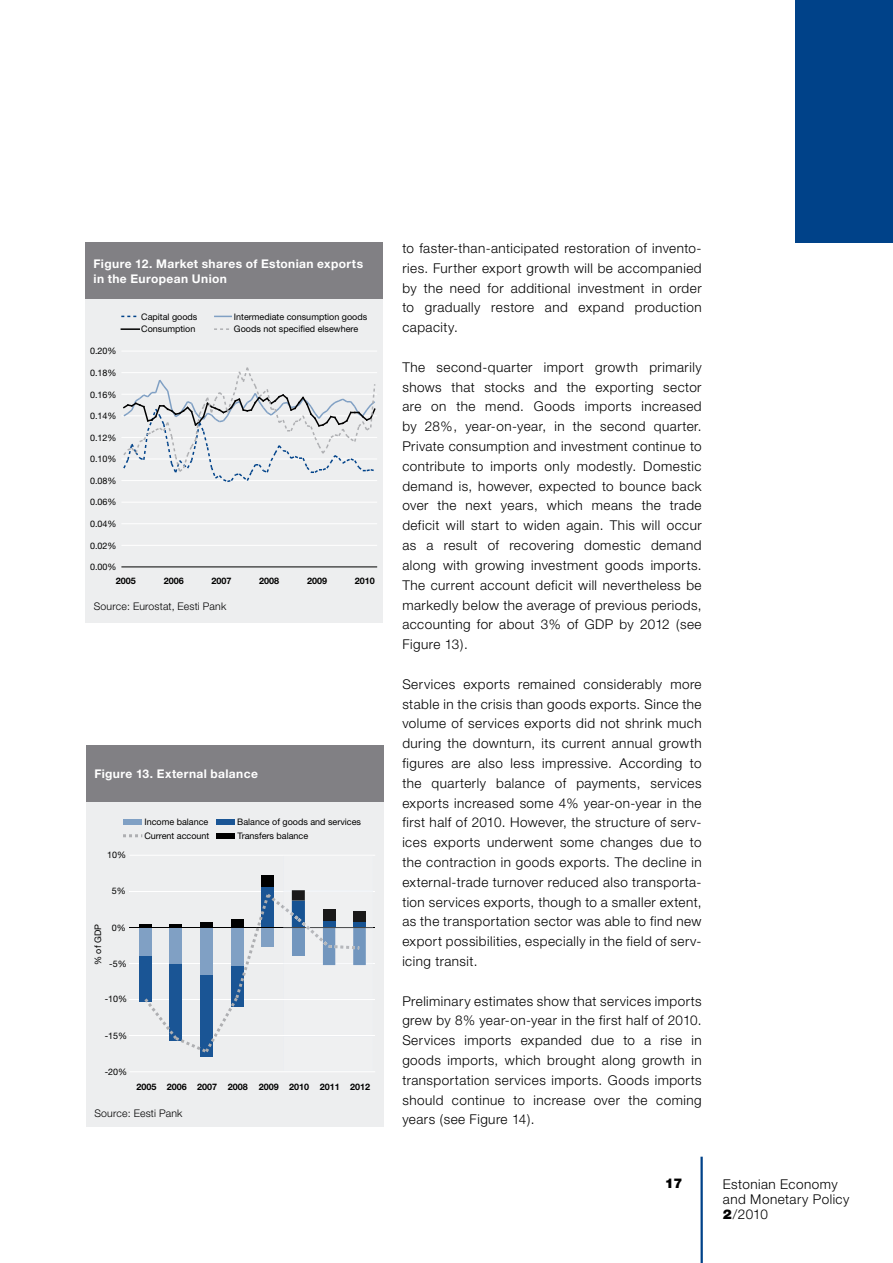
<style>
.page{position:relative;width:893px;height:1263px;background:#fff}
.page>*{position:absolute;margin:0;border:0;box-sizing:border-box;transform-origin:0 0}
.t1{font:300 13.5px/19.8px "Helvetica Neue";letter-spacing:.035em;color:#000;text-align:justify}
.t2{font:900 13.5px "Helvetica Neue";color:#000}
.t3{font:700 12px/15px "Helvetica Neue";letter-spacing:.035em;color:#fff}
.t4{font:300 10.5px "Helvetica Neue";letter-spacing:.02em;color:#000}
.t5{font:9px "Helvetica Neue";color:#000}
.t6{font:700 9px "Helvetica Neue";color:#000}
.s1{font-weight:900}
</style>
<div class="page">
<div style="left:795px;top:0;width:98px;height:242px;background:#004289"></div>
<hr style="left:700px;top:1157px;width:3px;height:106px;background:#004289">
<div style="left:85px;top:306px;width:298px;height:290px;background:#edeeef"></div>
<hr style="left:122px;top:545px;width:255px;height:1px;background:#fff">
<hr style="left:122px;top:523px;width:255px;height:1px;background:#fff">
<hr style="left:122px;top:502px;width:255px;height:1px;background:#fff">
<hr style="left:122px;top:351px;width:255px;height:1px;background:#fff">
<hr style="left:122px;top:566px;width:255px;height:1px;background:#000">
<svg style="left:122px;top:367px;width:255px;height:116px"></svg>
<svg style="left:121px;top:316px;width:16px;height:1px"></svg>
<svg style="left:214px;top:316px;width:18px;height:1px"></svg>
<svg style="left:121px;top:328px;width:18px;height:2px"></svg>
<svg style="left:214px;top:328px;width:15px;height:2px"></svg>
<div style="left:85px;top:242px;width:298px;height:57px;background:#818084"></div>
<div style="left:85px;top:588px;width:298px;height:35px;background:#edeeef"></div>
<div style="left:86px;top:806px;width:298px;height:297px;background:#edeeef"></div>
<hr style="left:130px;top:1071px;width:245px;height:1px;background:#fff">
<hr style="left:130px;top:1035px;width:245px;height:1px;background:#fff">
<hr style="left:130px;top:999px;width:245px;height:1px;background:#fff">
<hr style="left:130px;top:963px;width:245px;height:1px;background:#fff">
<hr style="left:130px;top:891px;width:245px;height:1px;background:#fff">
<hr style="left:130px;top:855px;width:245px;height:1px;background:#fff">
<div style="left:139px;top:928px;width:12px;height:28px;background:#80a0c4"></div>
<div style="left:139px;top:956px;width:12px;height:46px;background:#1a5595"></div>
<hr style="left:139px;top:924px;width:12px;height:4px;background:#000">
<hr style="left:130px;top:927px;width:245px;height:1px;background:#000">
<div style="left:123px;top:819px;width:19px;height:6px;background:#80a0c4"></div>
<div style="left:216px;top:819px;width:19px;height:6px;background:#1a5595"></div>
<div style="left:216px;top:833px;width:19px;height:5px;background:#000"></div>
<svg style="left:123px;top:834px;width:19px;height:3px"></svg>
<svg style="left:144px;top:875px;width:229px;height:182px"></svg>
<div style="left:86px;top:745px;width:298px;height:57px;background:#818084"></div>
<div style="left:86px;top:1100px;width:298px;height:27px;background:#edeeef"></div>
<p class="t3" style="left:94px;top:256px;width:271px">Figure 12. Market shares of Estonian exports in the European Union</p>
<p class="t5" style="left:90px;top:346px;width:28px">0.20%</p>
<p class="t5" style="left:90px;top:367px;width:28px">0.18%</p>
<p class="t5" style="left:90px;top:389px;width:28px">0.16%</p>
<p class="t5" style="left:90px;top:411px;width:28px">0.14%</p>
<p class="t5" style="left:90px;top:432px;width:28px">0.12%</p>
<p class="t5" style="left:90px;top:454px;width:28px">0.10%</p>
<p class="t5" style="left:90px;top:475px;width:28px">0.08%</p>
<p class="t5" style="left:90px;top:497px;width:28px">0.06%</p>
<p class="t5" style="left:90px;top:518px;width:28px">0.04%</p>
<p class="t5" style="left:90px;top:540px;width:28px">0.02%</p>
<p class="t5" style="left:90px;top:562px;width:28px">0.00%</p>
<p class="t5" style="left:141px;top:311px;width:58px">Capital goods</p>
<p class="t5" style="left:234px;top:311px;width:135px">Intermediate consumption goods</p>
<p class="t5" style="left:141px;top:324px;width:56px">Consumption</p>
<p class="t5" style="left:234px;top:324px;width:126px">Goods not specified elsewhere</p>
<p class="t6" style="left:116px;top:575px;width:22px">2005</p>
<p class="t6" style="left:164px;top:575px;width:22px">2006</p>
<p class="t6" style="left:211px;top:575px;width:22px">2007</p>
<p class="t6" style="left:259px;top:575px;width:22px">2008</p>
<p class="t6" style="left:307px;top:575px;width:22px">2009</p>
<p class="t6" style="left:355px;top:575px;width:22px">2010</p>
<p class="t4" style="left:94px;top:599px;width:134px">Source: Eurostat, Eesti Pank</p>
<p class="t3" style="left:94px;top:766px;width:165px">Figure 13. External balance</p>
<p class="t5" style="left:107px;top:850px;width:21px">10%</p>
<p class="t5" style="left:112px;top:886px;width:16px">5%</p>
<p class="t5" style="left:144px;top:817px;width:66px">Income balance</p>
<p class="t5" style="left:237px;top:817px;width:125px">Balance of goods and services</p>
<p class="t5" style="left:144px;top:830px;width:67px">Current account</p>
<p class="t5" style="left:237px;top:830px;width:72px">Transfers balance</p>
<p class="t5" style="left:93px;top:965px;width:42px;rotate:-90deg">% of GDP</p>
<p class="t5" style="left:112px;top:922px;width:16px">0%</p>
<p class="t5" style="left:109px;top:958px;width:19px">-5%</p>
<p class="t5" style="left:105px;top:994px;width:24px">-10%</p>
<p class="t5" style="left:105px;top:1030px;width:24px">-15%</p>
<p class="t5" style="left:105px;top:1066px;width:24px">-20%</p>
<p class="t6" style="left:136px;top:1081px;width:235px">2005 2006 2007 2008 2009 2010 2011 2012</p>
<p class="t4" style="left:94px;top:1107px;width:90px">Source: Eesti Pank</p>
<p class="t1" style="left:402px;top:238px;width:301px">to faster-than-anticipated restoration of invento&shy;ries. Further export growth will be accompanied by the need for additional investment in order to gradually restore and expand production capacity.</p>
<p class="t1" style="left:402px;top:357px;width:301px">The second-quarter import growth primarily shows that stocks and the exporting sector are on the mend. Goods imports increased by 28%, year-on-year, in the second quarter.<br>Private consumption and investment continue to contribute to imports only modestly. Domestic demand is, however, expected to bounce back over the next years, which means the trade deficit will start to widen again. This will occur as a result of recovering domestic demand along with growing investment goods imports.<br>The current account deficit will nevertheless be markedly below the average of previous periods, accounting for about 3% of GDP by 2012 (see Figure 13).</p>
<p class="t1" style="left:402px;top:674px;width:301px">Services exports remained considerably more stable in the crisis than goods exports. Since the volume of services exports did not shrink much during the downturn, its current annual growth figures are also less impressive. According to the quarterly balance of payments, services exports increased some 4% year-on-year in the first half of 2010. However, the structure of serv&shy;ices exports underwent some changes due to the contraction in goods exports. The decline in external-trade turnover reduced also transporta&shy;tion services exports, though to a smaller extent, as the transportation sector was able to find new export possibilities, especially in the field of serv&shy;icing transit.</p>
<p class="t1" style="left:402px;top:991px;width:301px">Preliminary estimates show that services imports grew by 8% year-on-year in the first half of 2010.<br>Services imports expanded due to a rise in goods imports, which brought along growth in transportation services imports. Goods imports should continue to increase over the coming years (see Figure 14).</p>
<p class="t2" style="left:665px;top:1175px;width:19px">17</p>
<p class="t1" style="left:723px;top:1176px;width:128px;line-height:15px;text-align:left">Estonian Economy and Monetary Policy<br><span class="s1">2</span>/2010</p>
</div>
